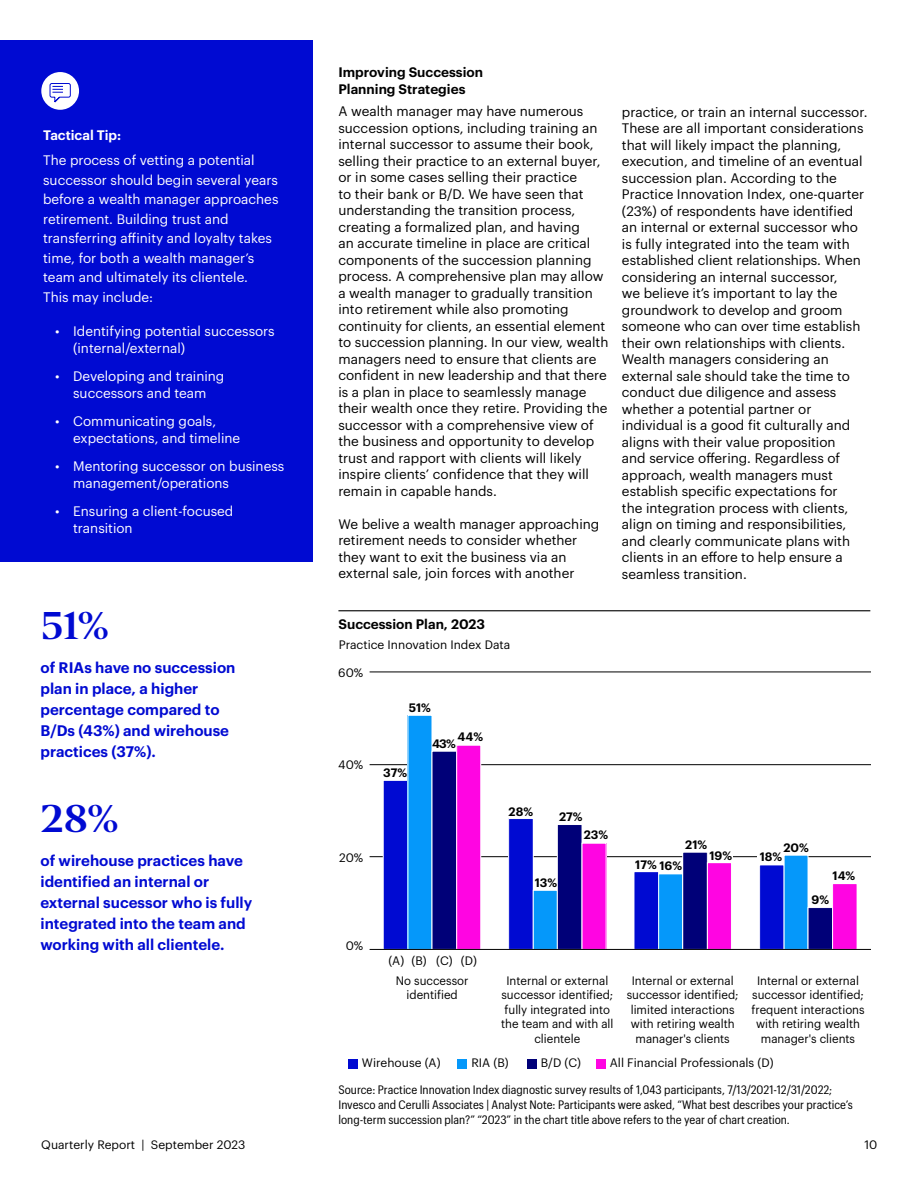
<style>
.page{position:relative;width:918px;height:1188px;background:#fff}
.page>*{position:absolute;margin:0;border:0;box-sizing:border-box;transform-origin:0 0}
.t1{font:36px "Invesco Editor";color:#000ad2}
.t2{font:600 15px/21px "Graphik";color:#000ad2}
.t3{font:13.5px/16.5px "Graphik";color:#000}
.t4{font:13.5px/19.5px "Graphik";color:#fff}
.t5{font:600 13.5px/16.5px "Graphik";color:#000}
.t6{font:600 13.5px "Graphik";color:#fff}
.t7{font:12px/14.4px "Graphik";color:#000;text-align:center;scale:.96 1}
.t8{font:12px/15px "Graphik Compact";color:#000}
.t9{font:12px "Graphik";color:#000}
.t10{font:600 12px "Graphik";color:#000}
</style>
<div class="page">
<div style="left:0;top:40px;width:312px;height:522px;background:#000ad2"></div>
<hr style="left:370px;top:856px;width:500px;height:1px;background:#000">
<div style="left:707px;top:850px;width:26px;height:11px;background:#fff"></div>
<hr style="left:370px;top:672px;width:500px;height:1px;background:#000">
<hr style="left:370px;top:764px;width:500px;height:1px;background:#000">
<div style="left:760px;top:865px;width:24px;height:84px;background:#000ad2"></div>
<div style="left:759px;top:865px;width:25px;height:85px;border:1px solid #fff"></div>
<div style="left:634px;top:872px;width:25px;height:77px;background:#000ad2"></div>
<div style="left:509px;top:819px;width:24px;height:130px;background:#000ad2"></div>
<div style="left:508px;top:818px;width:26px;height:132px;border:1px solid #fff"></div>
<div style="left:383px;top:780px;width:25px;height:169px;background:#000ad2"></div>
<div style="left:784px;top:855px;width:24px;height:94px;background:#0598fa"></div>
<div style="left:659px;top:874px;width:24px;height:75px;background:#0598fa"></div>
<div style="left:658px;top:874px;width:25px;height:76px;border:1px solid #fff"></div>
<div style="left:533px;top:890px;width:24px;height:59px;background:#0598fa"></div>
<div style="left:533px;top:890px;width:25px;height:60px;border:1px solid #fff"></div>
<div style="left:408px;top:715px;width:24px;height:234px;background:#0598fa"></div>
<div style="left:808px;top:908px;width:25px;height:41px;background:#000078"></div>
<div style="left:683px;top:852px;width:24px;height:97px;background:#000078"></div>
<div style="left:682px;top:852px;width:26px;height:98px;border:1px solid #fff"></div>
<div style="left:557px;top:825px;width:25px;height:124px;background:#000078"></div>
<div style="left:557px;top:824px;width:25px;height:126px;border:1px solid #fff"></div>
<div style="left:432px;top:751px;width:25px;height:198px;background:#000078"></div>
<div style="left:833px;top:884px;width:24px;height:65px;background:#ff05e2"></div>
<div style="left:832px;top:883px;width:25px;height:67px;border:1px solid #fff"></div>
<div style="left:707px;top:863px;width:24px;height:86px;background:#ff05e2"></div>
<div style="left:707px;top:862px;width:25px;height:88px;border:1px solid #fff"></div>
<div style="left:758px;top:850px;width:26px;height:11px;background:#fff"></div>
<div style="left:582px;top:843px;width:24px;height:106px;background:#ff05e2"></div>
<div style="left:457px;top:745px;width:24px;height:204px;background:#ff05e2"></div>
<div style="left:456px;top:745px;width:25px;height:205px;border:1px solid #fff"></div>
<hr style="left:370px;top:949px;width:500px;height:1px;background:#000">
<hr style="left:338px;top:610px;width:532px;height:1px;background:#000">
<div style="left:458px;top:1059px;width:9px;height:9px;background:#0598fa"></div>
<div style="left:527px;top:1059px;width:9px;height:9px;background:#000078"></div>
<div style="left:596px;top:1059px;width:9px;height:9px;background:#ff05e2"></div>
<div style="left:348px;top:1059px;width:9px;height:9px;background:#000ad2"></div>
<div style="left:41px;top:72px;width:38px;height:38px;background:#fff;border-radius:50%"></div>
<svg style="left:49px;top:83px;width:22px;height:20px"></svg>
<p class="t6" style="left:43px;top:124px;width:80px">Tactical Tip:</p>
<p class="t4" style="left:43px;top:149px;width:237px">The process of vetting a potential successor should begin several years before a wealth manager approaches retirement. Building trust and transferring affinity and loyalty takes time, for both a wealth manager’s team and ultimately its clientele.<br>This may include:</p>
<p class="t4" style="left:73px;top:322px;width:203px;line-height:16.5px;text-indent:-18px">• Identifying potential successors (internal/external)</p>
<p class="t4" style="left:55px;top:367px;width:171px;line-height:16.5px;text-align:center">• Developing and training successors and team</p>
<p class="t4" style="left:73px;top:412px;width:169px;line-height:16.5px;text-indent:-18px">• Communicating goals, expectations, and timeline</p>
<p class="t4" style="left:73px;top:457px;width:213px;line-height:16.5px;text-indent:-18px">• Mentoring successor on business management/operations</p>
<p class="t4" style="left:73px;top:502px;width:162px;line-height:16.5px;text-indent:-18px">• Ensuring a client-focused transition</p>
<h1 class="t1" style="left:40px;top:603px;width:70px">51%</h1>
<p class="t2" style="left:40px;top:656px;width:197px">of RIAs have no succession plan in place, a higher percentage compared to<br>B/Ds (43%) and wirehouse practices (37%).</p>
<h1 class="t1" style="left:40px;top:796px;width:80px">28%</h1>
<p class="t2" style="left:40px;top:849px;width:213px">of wirehouse practices have identified an internal or external sucessor who is fully integrated into the team and working with all clientele.</p>
<p class="t5" style="left:338px;top:63px;width:146px">Improving Succession<br>Planning Strategies</p>
<p class="t3" style="left:338px;top:102px;width:271px">A wealth manager may have numerous succession options, including training an internal successor to assume their book, selling their practice to an external buyer, or in some cases selling their practice<br>to their bank or B/D. We have seen that understanding the transition process, creating a formalized plan, and having<br>an accurate timeline in place are critical components of the succession planning process. A comprehensive plan may allow a wealth manager to gradually transition into retirement while also promoting continuity for clients, an essential element to succession planning. In our view, wealth managers need to ensure that clients are confident in new leadership and that there is a plan in place to seamlessly manage their wealth once they retire. Providing the successor with a comprehensive view of the business and opportunity to develop trust and rapport with clients will likely inspire clients’ confidence that they will remain in capable hands.</p>
<p class="t3" style="left:338px;top:515px;width:262px">We belive a wealth manager approaching retirement needs to consider whether they want to exit the business via an external sale, join forces with another</p>
<p class="t3" style="left:622px;top:102px;width:247px">practice, or train an internal successor.<br>These are all important considerations that will likely impact the planning, execution, and timeline of an eventual succession plan. According to the Practice Innovation Index, one-quarter (23%) of respondents have identified an internal or external successor who is fully integrated into the team with established client relationships. When considering an internal successor,<br>we believe it’s important to lay the groundwork to develop and groom someone who can over time establish their own relationships with clients.<br>Wealth managers considering an external sale should take the time to conduct due diligence and assess whether a potential partner or individual is a good fit culturally and aligns with their value proposition<br>and service offering. Regardless of approach, wealth managers must establish specific expectations for<br>the integration process with clients, align on timing and responsibilities, and clearly communicate plans with clients in an effore to help ensure a seamless transition.</p>
<p class="t5" style="left:338px;top:615px;width:148px">Succession Plan, 2023</p>
<p class="t9" style="left:339px;top:636px;width:173px">Practice Innovation Index Data</p>
<p class="t9" style="left:338px;top:664px;width:27px">60%</p>
<p class="t9" style="left:338px;top:755px;width:26px">40%</p>
<p class="t10" style="left:409px;top:699px;width:24px">51%</p>
<p class="t10" style="left:383px;top:763px;width:26px">37%</p>
<p class="t10" style="left:458px;top:728px;width:27px">44%</p>
<p class="t10" style="left:432px;top:734px;width:26px">43%</p>
<p class="t9" style="left:339px;top:849px;width:26px">20%</p>
<p class="t9" style="left:346px;top:937px;width:19px">0%</p>
<p class="t9" style="left:388px;top:952px;width:90px">(A) (B) (C) (D)</p>
<p class="t10" style="left:509px;top:802px;width:26px">28%</p>
<p class="t10" style="left:559px;top:808px;width:25px">27%</p>
<p class="t10" style="left:584px;top:826px;width:26px">23%</p>
<p class="t10" style="left:535px;top:873px;width:24px">13%</p>
<p class="t10" style="left:685px;top:836px;width:24px">21%</p>
<p class="t10" style="left:783px;top:839px;width:27px">20%</p>
<p class="t10" style="left:709px;top:846px;width:24px">19%</p>
<p class="t10" style="left:760px;top:847px;width:24px">18%</p>
<p class="t10" style="left:635px;top:856px;width:48px">17% 16%</p>
<p class="t10" style="left:833px;top:867px;width:24px">14%</p>
<p class="t10" style="left:812px;top:891px;width:19px">9%</p>
<p class="t7" style="left:396px;top:973px;width:77px">No successor identified</p>
<p class="t7" style="left:501px;top:973px;width:118px">Internal or external successor identified; fully integrated into the team and with all clientele</p>
<p class="t7" style="left:627px;top:973px;width:118px">Internal or external successor identified; limited interactions with retiring wealth manager's clients</p>
<p class="t7" style="left:751px;top:973px;width:119px">Internal or external successor identified; frequent interactions with retiring wealth manager's clients</p>
<p class="t9" style="left:362px;top:1054px;width:80px">Wirehouse (A)</p>
<p class="t9" style="left:471px;top:1054px;width:39px">RIA (B)</p>
<p class="t9" style="left:541px;top:1054px;width:42px">B/D (C)</p>
<p class="t9" style="left:610px;top:1054px;width:165px">All Financial Professionals (D)</p>
<p class="t8" style="left:338px;top:1082px;width:516px">Source: Practice Innovation Index diagnostic survey results of 1,043 participants, 7/13/2021-12/31/2022;<br>Invesco and Cerulli Associates | Analyst Note: Participants were asked, “What best describes your practice’s long-term succession plan?” “2023” in the chart title above refers to the year of chart creation.</p>
<p class="t9" style="left:41px;top:1135px;width:206px">Quarterly Report | September 2023</p>
<p class="t9" style="left:865px;top:1135px;width:14px">10</p>
</div>
